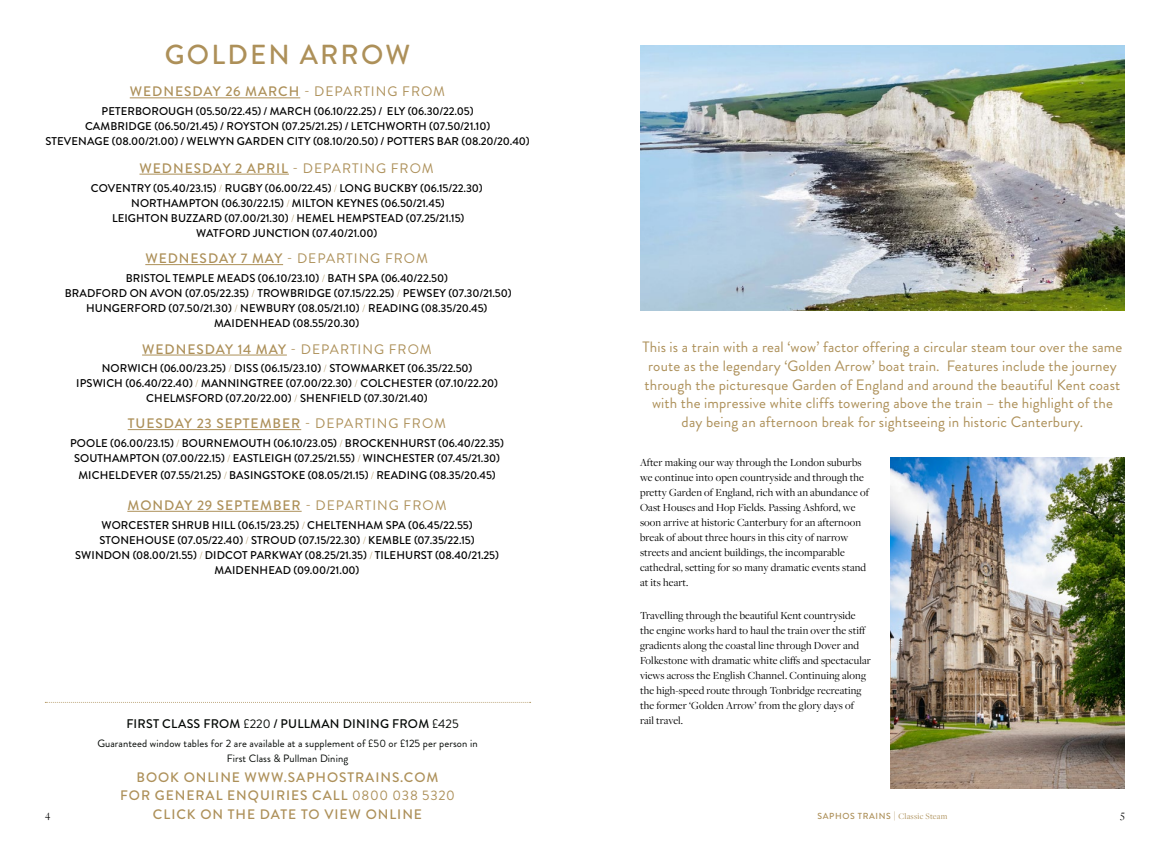
<style>
.page{position:relative;width:1170px;height:851px;background:#fff}
.page>*{position:absolute;margin:0;border:0;box-sizing:border-box;transform-origin:0 0}
.t1{font:500 27.5px "Brandon Grotesque";letter-spacing:.08em;color:#ad9059}
.t2{font:15px/18.8px "Brandon Grotesque";letter-spacing:.01em;color:#ad9059;text-align:center}
.t3{font:500 13.75px/18.8px "Brandon Grotesque";letter-spacing:.07em;color:#ad9059;text-align:center}
.t4{font:13.75px "Brandon Grotesque";letter-spacing:.07em;color:#ad9059}
.t5{font:500 12.5px "Brandon Grotesque";letter-spacing:.02em;color:#030704}
.t6{font:500 11.25px/15px "Brandon Grotesque";letter-spacing:.01em;color:#000;text-align:center}
.t7{font:11.25px/15px "Freight Disp Pro";letter-spacing:.01em;color:#000}
.t8{font:10.62px/15px "Brandon Grotesque";letter-spacing:.01em;color:#030704;text-align:center}
.t9{font:500 8.75px "Brandon Grotesque";letter-spacing:.07em;color:#ad9059}
.s1{font-weight:400}
.s2{font-family:"Gill Sans Nova";font-weight:300;font-size:10.62px;color:#ad9059}
.s3{font-weight:500}
.s4{font-weight:300}
.s5{font-family:"Freight Disp Pro";font-weight:400}
</style>
<div class="page">
<img style="left:890px;top:458px;width:234px;height:330px">
<svg style="left:45px;top:702px;width:485px;height:1px"></svg>
<hr style="left:130px;top:97px;width:170px;height:1px;background:#ad9059">
<img style="left:640px;top:45px;width:484px;height:265px">
<hr style="left:139px;top:174px;width:150px;height:1px;background:#ad9059">
<hr style="left:145px;top:264px;width:138px;height:1px;background:#ad9059">
<hr style="left:142px;top:354px;width:145px;height:1px;background:#ad9059">
<hr style="left:128px;top:429px;width:173px;height:1px;background:#ad9059">
<hr style="left:127px;top:511px;width:174px;height:1px;background:#ad9059">
<h1 class="t1" style="left:165px;top:36px;width:247px">GOLDEN ARROW</h1>
<p class="t3" style="left:130px;top:83px;width:317px">WEDNESDAY 26 MARCH <span class="s1">- DEPARTING FROM</span></p>
<p class="t6" style="left:45px;top:104px;width:486px">PETERBOROUGH (05.50/22.45) / MARCH (06.10/22.25) / ELY (06.30/22.05)<br>CAMBRIDGE (06.50/21.45) / ROYSTON (07.25/21.25) / LETCHWORTH (07.50/21.10)<br>STEVENAGE (08.00/21.00) / WELWYN GARDEN CITY (08.10/20.50) / POTTERS BAR (08.20/20.40)</p>
<p class="t3" style="left:140px;top:159px;width:296px">WEDNESDAY 2 APRIL <span class="s1">- DEPARTING FROM</span></p>
<p class="t6" style="left:91px;top:180px;width:393px">COVENTRY (05.40/23.15) <span class="s2">/</span> RUGBY (06.00/22.45) <span class="s2">/</span> LONG BUCKBY (06.15/22.30)<br>NORTHAMPTON (06.30/22.15) <span class="s2">/</span> MILTON KEYNES (06.50/21.45)<br>LEIGHTON BUZZARD (07.00/21.30) <span class="s2">/</span> HEMEL HEMPSTEAD (07.25/21.15)<br>WATFORD JUNCTION (07.40/21.00)</p>
<p class="t4" style="left:145px;top:249px;width:284px"><span class="s3">WEDNESDAY 7 MAY</span> - DEPARTING FROM</p>
<p class="t6" style="left:65px;top:271px;width:448px">BRISTOL TEMPLE MEADS (06.10/23.10) <span class="s2">/</span> BATH SPA (06.40/22.50)<br>BRADFORD ON AVON (07.05/22.35) <span class="s2">/</span> TROWBRIDGE (07.15/22.25) <span class="s2">/</span> PEWSEY (07.30/21.50)<br>HUNGERFORD (07.50/21.30) <span class="s2">/</span> NEWBURY (08.05/21.10) <span class="s2">/</span> READING (08.35/20.45)<br>MAIDENHEAD (08.55/20.30)</p>
<p class="t3" style="left:142px;top:340px;width:291px">WEDNESDAY 14 MAY <span class="s1">- DEPARTING FROM</span></p>
<p class="t6" style="left:76px;top:361px;width:423px">NORWICH (06.00/23.25) <span class="s2">/</span> DISS (06.15/23.10) <span class="s2">/</span> STOWMARKET (06.35/22.50)<br>IPSWICH (06.40/22.40) <span class="s2">/</span> MANNINGTREE (07.00/22.30) <span class="s2">/</span> COLCHESTER (07.10/22.20)<br>CHELMSFORD (07.20/22.00) <span class="s2">/</span> SHENFIELD (07.30/21.40)</p>
<p class="t3" style="left:128px;top:414px;width:320px">TUESDAY 23 SEPTEMBER <span class="s1">- DEPARTING FROM</span></p>
<p class="t6" style="left:70px;top:436px;width:435px">POOLE (06.00/23.15) <span class="s2">/</span> BOURNEMOUTH (06.10/23.05) <span class="s2">/</span> BROCKENHURST (06.40/22.35)<br>SOUTHAMPTON (07.00/22.15) <span class="s2">/</span> EASTLEIGH (07.25/21.55) <span class="s2">/</span> WINCHESTER (07.45/21.30)</p>
<p class="t6" style="left:78px;top:467px;width:419px">MICHELDEVER (07.55/21.25) <span class="s2">/</span> BASINGSTOKE (08.05/21.15) <span class="s2">/</span> READING (08.35/20.45)</p>
<p class="t3" style="left:127px;top:496px;width:320px">MONDAY 29 SEPTEMBER <span class="s1">- DEPARTING FROM</span></p>
<p class="t6" style="left:75px;top:517px;width:425px">WORCESTER SHRUB HILL (06.15/23.25) <span class="s2">/</span> CHELTENHAM SPA (06.45/22.55)<br>STONEHOUSE (07.05/22.40) <span class="s2">/</span> STROUD (07.15/22.30) <span class="s2">/</span> KEMBLE (07.35/22.15)<br>SWINDON (08.00/21.55) <span class="s2">/</span> DIDCOT PARKWAY (08.25/21.35) <span class="s2">/</span> TILEHURST (08.40/21.25)<br>MAIDENHEAD (09.00/21.00)</p>
<p class="t5" style="left:126px;top:715px;width:334px">FIRST CLASS FROM <span class="s1">£220</span> / PULLMAN DINING FROM <span class="s1">£425</span></p>
<p class="t8" style="left:97px;top:736px;width:382px">Guaranteed window tables for 2 are available at a supplement of £50 or £125 per person in<br>First Class &amp; Pullman Dining</p>
<p class="t2" style="left:642px;top:337px;width:481px">This is a train with a real ‘wow’ factor offering a circular steam tour over the same route as the legendary ‘Golden Arrow’ boat train. Features include the journey through the picturesque Garden of England and around the beautiful Kent coast with the impressive white cliffs towering above the train – the highlight of the day being an afternoon break for sightseeing in historic Canterbury.</p>
<p class="t7" style="left:640px;top:454px;width:230px">After making our way through the London suburbs we continue into open countryside and through the pretty Garden of England, rich with an abundance of Oast Houses and Hop Fields. Passing Ashford, we soon arrive at historic Canterbury for an afternoon break of about three hours in this city of narrow streets and ancient buildings, the incomparable cathedral, setting for so many dramatic events stand at its heart.</p>
<p class="t7" style="left:640px;top:607px;width:232px">Travelling through the beautiful Kent countryside the engine works hard to haul the train over the stiff gradients along the coastal line through Dover and Folkestone with dramatic white cliffs and spectacular views across the English Channel. Continuing along the high-speed route through Tonbridge recreating the former ‘Golden Arrow’ from the glory days of rail travel.</p>
<p class="t3" style="left:120px;top:767px;width:336px">BOOK ONLINE WWW.SAPHOSTRAINS.COM<br>FOR GENERAL ENQUIRIES CALL <span class="s1">0800 038 5320<br></span>CLICK ON THE DATE TO VIEW ONLINE</p>
<p class="t9" style="left:817px;top:809px;width:131px">SAPHOS TRAINS <span class="s4">|</span> <span class="s5">Classic Steam</span></p>
<p class="t7" style="left:45px;top:806px;width:7px">4</p>
<p class="t7" style="left:1120px;top:806px;width:6px">5</p>
</div>
